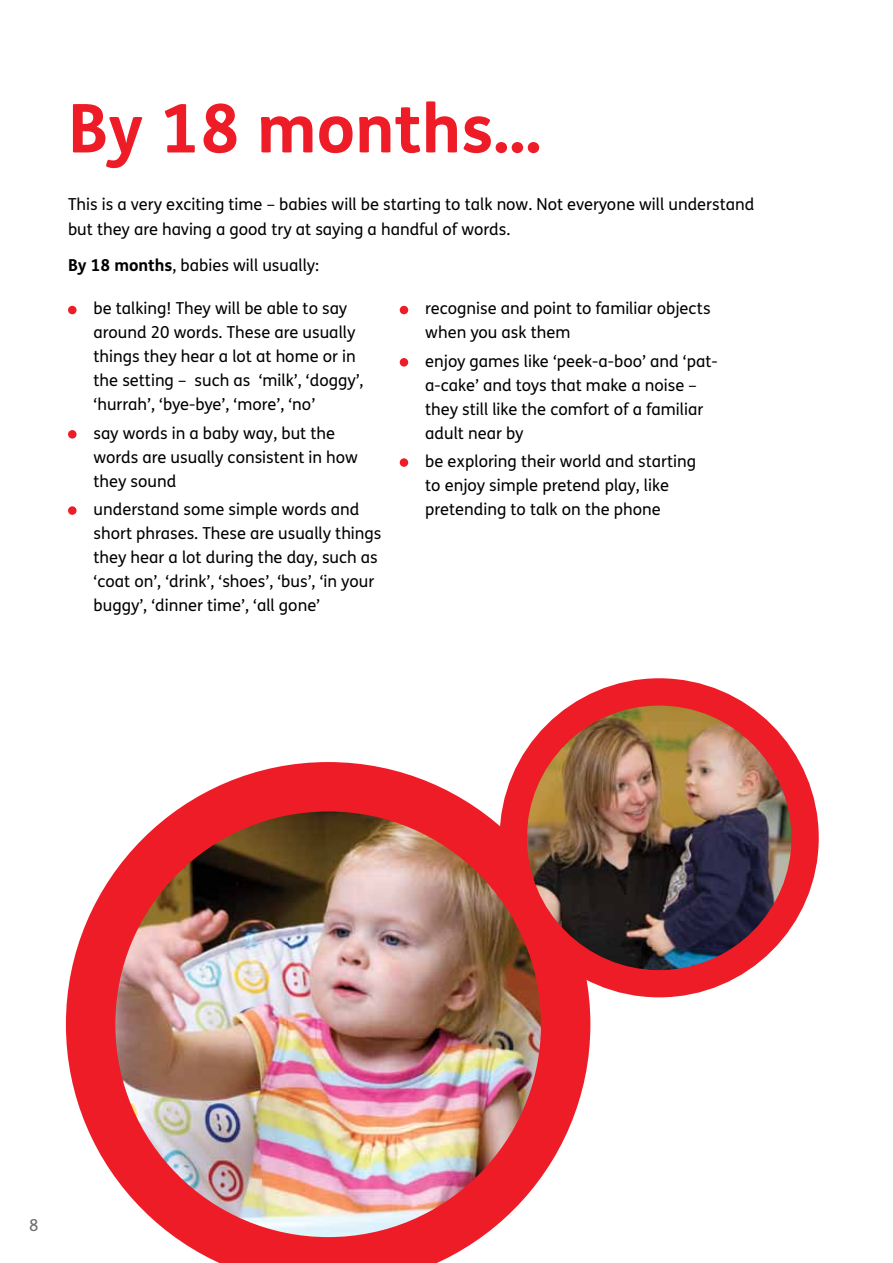
<style>
.page{position:relative;width:893px;height:1263px;background:#fff}
.page>*{position:absolute;margin:0;border:0;box-sizing:border-box;transform-origin:0 0}
.t1{font:700 67.2px "FS Me";color:#ed1c27}
.t2{font:16.5px/24px "FS Me";color:#000}
.t3{font:16.5px "FS Me";color:#6d6e71}
.s1{font-weight:700}
</style>
<div class="page">
<div style="left:68px;top:306px;width:9px;height:8px;background:#ed1c27;border-radius:50%"></div>
<div style="left:68px;top:430px;width:9px;height:9px;background:#ed1c27;border-radius:50%"></div>
<div style="left:68px;top:506px;width:9px;height:9px;background:#ed1c27;border-radius:50%"></div>
<div style="left:400px;top:306px;width:8px;height:8px;background:#ed1c27;border-radius:50%"></div>
<div style="left:400px;top:358px;width:8px;height:9px;background:#ed1c27;border-radius:50%"></div>
<div style="left:400px;top:458px;width:8px;height:9px;background:#ed1c27;border-radius:50%"></div>
<img style="left:66px;top:762px;width:524px;height:501px">
<img style="left:513px;top:705px;width:292px;height:279px">
<div style="left:500px;top:678px;width:319px;height:319px;border:27px solid #ed1c27;border-radius:50%"></div>
<h1 class="t1" style="left:68px;top:77px;width:475px">By 18 months...</h1>
<p class="t2" style="left:68px;top:192px;width:688px">This is a very exciting time – babies will be starting to talk now. Not everyone will understand but they are having a good try at saying a handful of words.</p>
<p class="t2" style="left:68px;top:253px;width:253px"><span class="s1">By 18 months</span>, babies will usually:</p>
<p class="t2" style="left:94px;top:296px;width:272px">be talking! They will be able to say around 20 words. These are usually things they hear a lot at home or in the setting – such as ‘milk’, ‘doggy’, ‘hurrah’, ‘bye-bye’, ‘more’, ‘no’</p>
<p class="t2" style="left:94px;top:420px;width:266px">say words in a baby way, but the words are usually consistent in how they sound</p>
<p class="t2" style="left:94px;top:497px;width:289px">understand some simple words and short phrases. These are usually things they hear a lot during the day, such as ‘coat on’, ‘drink’, ‘shoes’, ‘bus’, ‘in your buggy’, ‘dinner time’, ‘all gone’</p>
<p class="t2" style="left:425px;top:296px;width:287px">recognise and point to familiar objects when you ask them</p>
<p class="t2" style="left:425px;top:348px;width:294px">enjoy games like ‘peek-a-boo’ and ‘pat&shy;a-cake’ and toys that make a noise – they still like the comfort of a familiar adult near by</p>
<p class="t2" style="left:425px;top:449px;width:272px">be exploring their world and starting to enjoy simple pretend play, like pretending to talk on the phone</p>
<p class="t3" style="left:29px;top:1213px;width:11px">8</p>
</div>
